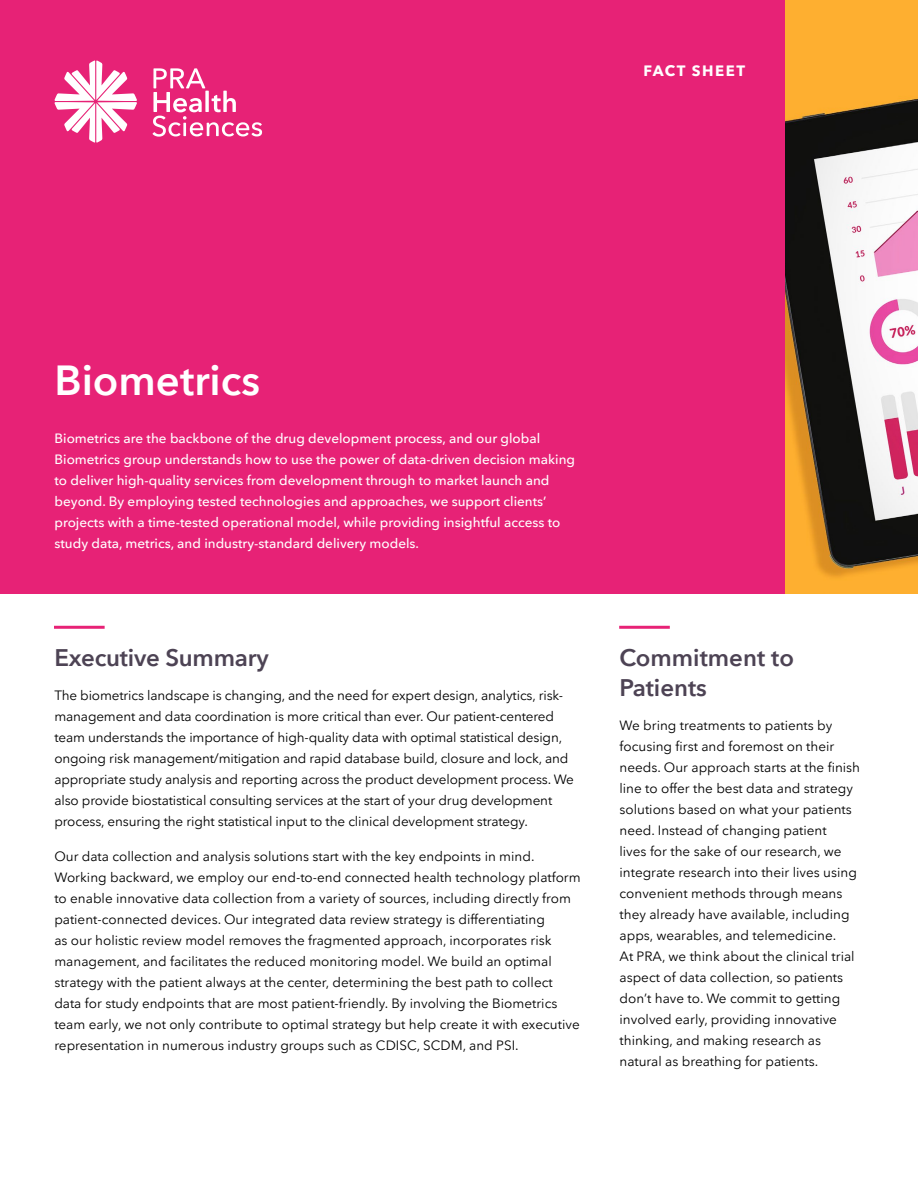
<style>
.page{position:relative;width:918px;height:1188px;background:#fff}
.page>*{position:absolute;margin:0;border:0;box-sizing:border-box;transform-origin:0 0}
.t1{font:600 42px "PRA Sans";color:#fff}
.t2{font:600 24px/30px "PRA Sans";letter-spacing:-.01em;color:#4d4354}
.t3{font:700 15px "PRA Sans";letter-spacing:.1em;color:#fff}
.t4{font:13.5px/21px "PRA Sans";color:#000}
.t5{font:500 13.5px/21px "PRA Sans";color:#fff}
</style>
<div class="page">
<div style="left:0;top:0;width:785px;height:594px;background:#e72276"></div>
<svg style="left:54px;top:60px;width:83px;height:83px"></svg>
<svg style="left:153px;top:68px;width:109px;height:69px"></svg>
<hr style="left:54px;top:626px;width:51px;height:3px;background:#e72276">
<img style="left:785px;top:0;width:133px;height:594px">
<hr style="left:619px;top:626px;width:51px;height:3px;background:#e72276">
<p class="t3" style="left:643px;top:61px;width:103px">FACT SHEET</p>
<h1 class="t1" style="left:55px;top:354px;width:207px">Biometrics</h1>
<p class="t5" style="left:55px;top:427px;width:522px">Biometrics are the backbone of the drug development process, and our global Biometrics group understands how to use the power of data-driven decision making to deliver high-quality services from development through to market launch and beyond. By employing tested technologies and approaches, we support clients’ projects with a time-tested operational model, while providing insightful access to study data, metrics, and industry-standard delivery models.</p>
<h2 class="t2" style="left:54px;top:642px;width:216px">Executive Summary</h2>
<p class="t4" style="left:54px;top:685px;width:521px">The biometrics landscape is changing, and the need for expert design, analytics, risk&shy;management and data coordination is more critical than ever. Our patient-centered team understands the importance of high-quality data with optimal statistical design, ongoing risk management/mitigation and rapid database build, closure and lock, and appropriate study analysis and reporting across the product development process. We also provide biostatistical consulting services at the start of your drug development process, ensuring the right statistical input to the clinical development strategy.</p>
<p class="t4" style="left:54px;top:845px;width:528px">Our data collection and analysis solutions start with the key endpoints in mind.<br>Working backward, we employ our end-to-end connected health technology platform to enable innovative data collection from a variety of sources, including directly from patient-connected devices. Our integrated data review strategy is differentiating<br>as our holistic review model removes the fragmented approach, incorporates risk management, and facilitates the reduced monitoring model. We build an optimal strategy with the patient always at the center, determining the best path to collect data for study endpoints that are most patient-friendly. By involving the Biometrics team early, we not only contribute to optimal strategy but help create it with executive representation in numerous industry groups such as CDISC, SCDM, and PSI.</p>
<h2 class="t2" style="left:620px;top:642px;width:176px">Commitment to<br>Patients</h2>
<p class="t4" style="left:620px;top:715px;width:242px">We bring treatments to patients by focusing first and foremost on their needs. Our approach starts at the finish line to offer the best data and strategy solutions based on what your patients need. Instead of changing patient<br>lives for the sake of our research, we integrate research into their lives using convenient methods through means they already have available, including apps, wearables, and telemedicine.<br>At PRA, we think about the clinical trial aspect of data collection, so patients don’t have to. We commit to getting involved early, providing innovative thinking, and making research as natural as breathing for patients.</p>
</div>
